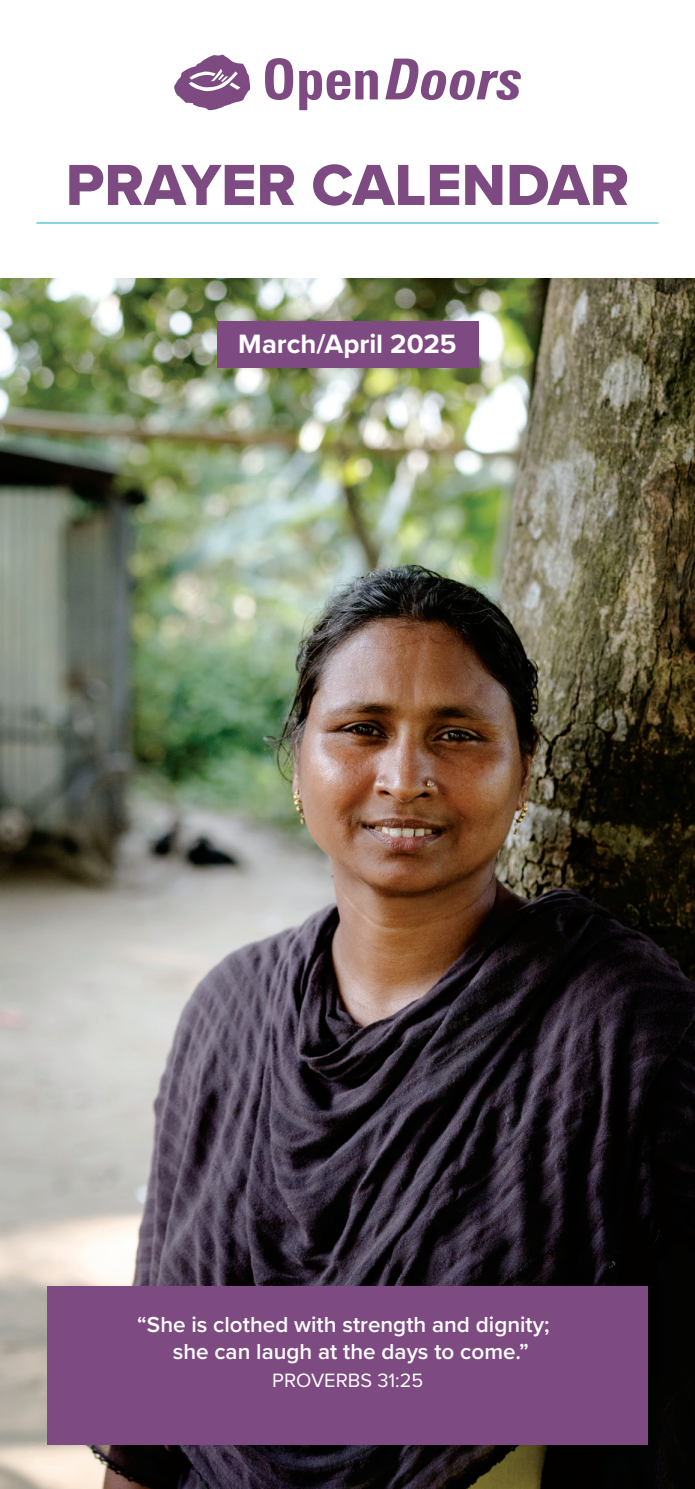
<style>
.page{position:relative;width:695px;height:1489px;background:#fff}
.page>*{position:absolute;margin:0;border:0;box-sizing:border-box;transform-origin:0 0}
.t1{font:60px "Proxima Nova Extrabld";color:#7d4a82}
.t2{font:700 27.5px "Proxima Nova";color:#fff}
.t3{font:600 22.5px/27.5px "Proxima Nova";color:#fff}
.t4{font:20px "Proxima Nova";color:#fff}
</style>
<div class="page">
<img style="left:0;top:278px;width:694px;height:1210px">
<svg style="left:174px;top:55px;width:76px;height:55px"></svg>
<svg style="left:265px;top:58px;width:28px;height:42px"></svg>
<svg style="left:299px;top:70px;width:79px;height:40px"></svg>
<svg style="left:385px;top:59px;width:135px;height:41px"></svg>
<hr style="left:36px;top:222px;width:622px;height:2px;background:#7fd1e0">
<div style="left:47px;top:1285px;width:600px;height:159px;background:#7d4a82"></div>
<div style="left:217px;top:321px;width:261px;height:47px;background:#7d4a82"></div>
<h1 class="t1" style="left:66px;top:140px;width:565px">PRAYER CALENDAR</h1>
<p class="t2" style="left:238px;top:323px;width:220px">March/April 2025</p>
<p class="t3" style="left:173px;top:1309px;width:378px;text-indent:-35px">“She is clothed with strength and dignity; she can laugh at the days to come.”</p>
<p class="t4" style="left:272px;top:1364px;width:153px">PROVERBS 31:25</p>
</div>
